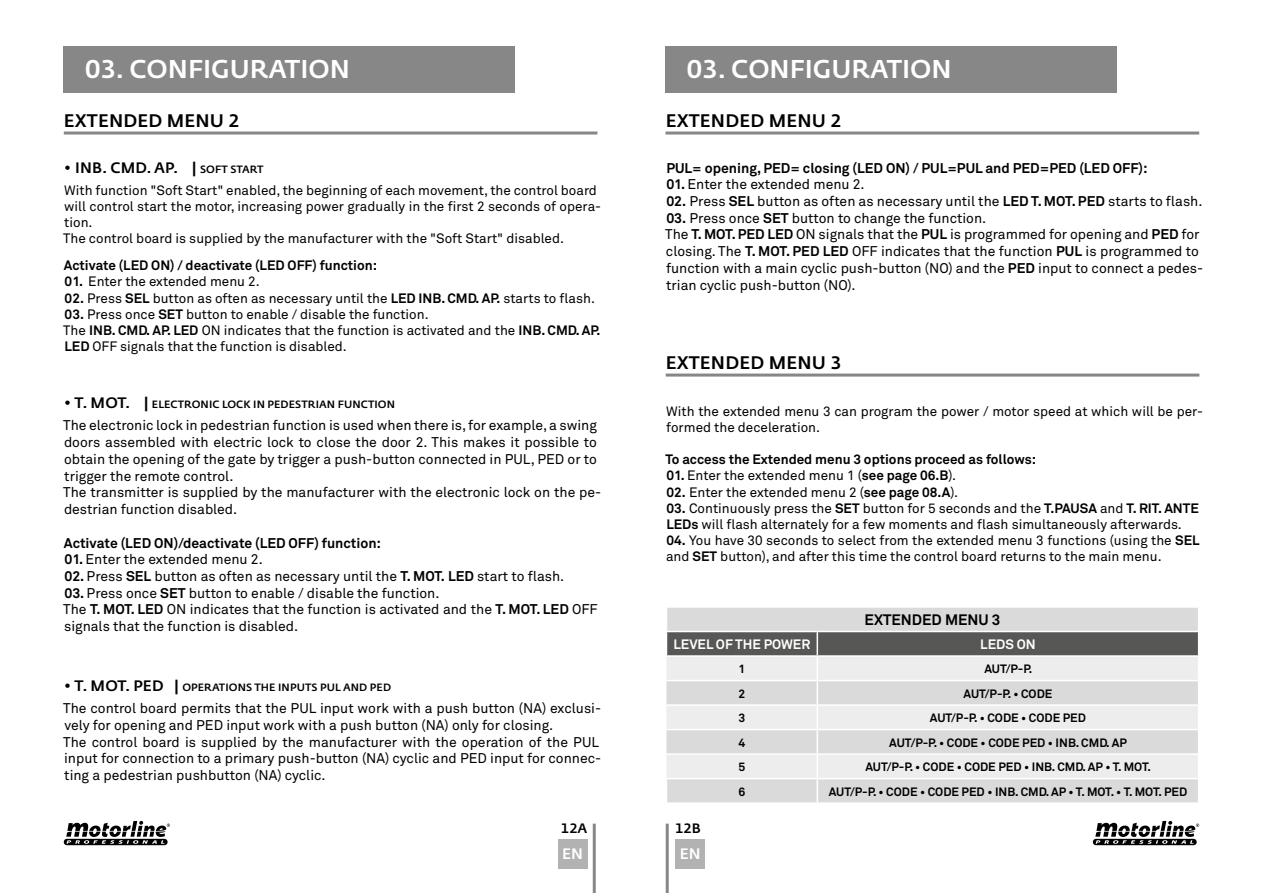
<style>
.page{position:relative;width:1263px;height:893px;background:#fff}
.page>*{position:absolute;margin:0;border:0;box-sizing:border-box;transform-origin:0 0}
.t1{font:500 25.5px "Fedra Sans Std";color:#fff}
.t2{font:500 18px "Fedra Sans Std";letter-spacing:.01em;color:#000}
.t3{font:500 15px "Fedra Sans Std";letter-spacing:.01em;color:#000}
.t4{font:700 15px "Akkurat Pro";color:#000}
.t5{font:500 15px "Fedra Sans Std";color:#fff}
.t6{font:13.95px/16.8px "Akkurat Pro";color:#000}
.t7{font:700 13.95px "Akkurat Pro";color:#000}
.t8{font:13.5px/16.2px "Akkurat Pro";color:#000}
.t9{font:700 13.5px "Akkurat Pro";color:#000}
.t10{font:700 13.5px "Akkurat Pro";color:#fff}
.t11{font:500 13.5px "Fedra Sans Std";color:#000}
.t12{font:700 12px "Akkurat Pro";color:#000}
.t13{font:500 10.5px "Fedra Sans Std";letter-spacing:.01em;color:#000}
.s1{font-size:10.5px}
.s2{font-weight:700}
.s3{font-size:15px}
</style>
<div class="page">
<div style="left:665px;top:47px;width:452px;height:46px;background:#878787"></div>
<div style="left:64px;top:47px;width:451px;height:46px;background:#878787"></div>
<hr style="left:665px;top:132px;width:534px;height:3px;background:#878787">
<hr style="left:64px;top:132px;width:533px;height:3px;background:#878787">
<hr style="left:593px;top:824px;width:3px;height:69px;background:#878787">
<hr style="left:666px;top:824px;width:3px;height:69px;background:#878787">
<div style="left:675px;top:839px;width:30px;height:30px;background:#b3b2b2"></div>
<div style="left:558px;top:839px;width:29px;height:30px;background:#b3b2b2"></div>
<svg style="left:666px;top:608px;width:533px;height:194px;background:#d3d3d3"></svg>
<hr style="left:666px;top:778px;width:151px;height:1px;background:#fff">
<hr style="left:817px;top:778px;width:382px;height:1px;background:#fff">
<hr style="left:666px;top:374px;width:533px;height:3px;background:#878787">
<svg style="left:1093px;top:821px;width:106px;height:24px"></svg>
<svg style="left:64px;top:821px;width:106px;height:24px"></svg>
<h1 class="t1" style="left:85px;top:53px;width:266px">03. CONFIGURATION</h1>
<h1 class="t1" style="left:687px;top:53px;width:266px">03. CONFIGURATION</h1>
<p class="t2" style="left:64px;top:110px;width:177px">EXTENDED MENU 2</p>
<p class="t2" style="left:666px;top:110px;width:177px">EXTENDED MENU 2</p>
<p class="t3" style="left:64px;top:159px;width:201px">• INB. CMD. AP. | <span class="s1">SOFT START</span></p>
<p class="t8" style="left:63px;top:182px;width:539px">With function "Soft Start" enabled, the beginning of each movement, the control board will control start the motor, increasing power gradually in the first 2 seconds of opera&shy;tion.<br>The control board is supplied by the manufacturer with the "Soft Start" disabled.</p>
<p class="t9" style="left:64px;top:257px;width:315px">Activate (LED ON) / deactivate (LED OFF) function:</p>
<p class="t8" style="left:65px;top:274px;width:197px"><span class="s2">01.</span> Enter the extended menu 2.</p>
<p class="t8" style="left:65px;top:290px;width:532px"><span class="s2">02.</span> Press <span class="s2">SEL</span> button as often as necessary until the <span class="s2">LED INB. CMD. AP.</span> starts to flash.</p>
<p class="t8" style="left:63px;top:306px;width:539px"><span class="s2">03.</span> Press once <span class="s2">SET</span> button to enable / disable the function.<br>The <span class="s2">INB. CMD. AP. LED</span> ON indicates that the function is activated and the <span class="s2">INB. CMD. AP.<br>LED</span> OFF signals that the function is disabled.</p>
<p class="t13" style="left:64px;top:398px;width:333px"><span class="s3">• T. MOT. |</span> ELECTRONIC LOCK IN PEDESTRIAN FUNCTION</p>
<p class="t6" style="left:63px;top:417px;width:539px">The electronic lock in pedestrian function is used when there is, for example, a swing doors assembled with electric lock to close the door 2. This makes it possible to obtain the opening of the gate by trigger a push-button connected in PUL, PED or to trigger the remote control.<br>The transmitter is supplied by the manufacturer with the electronic lock on the pe&shy;destrian function disabled.</p>
<p class="t7" style="left:64px;top:534px;width:319px">Activate (LED ON)/deactivate (LED OFF) function:</p>
<p class="t6" style="left:64px;top:551px;width:200px"><span class="s2">01.</span> Enter the extended menu 2.</p>
<p class="t6" style="left:64px;top:568px;width:501px"><span class="s2">02.</span> Press <span class="s2">SEL</span> button as often as necessary until the <span class="s2">T. MOT. LED</span> start to flash.</p>
<p class="t6" style="left:63px;top:585px;width:536px"><span class="s2">03.</span> Press once <span class="s2">SET</span> button to enable / disable the function.<br>The <span class="s2">T. MOT. LED</span> ON indicates that the function is activated and the <span class="s2">T. MOT. LED</span> OFF signals that the function is disabled.</p>
<p class="t13" style="left:64px;top:681px;width:329px"><span class="s3">• T. MOT. PED |</span> OPERATIONS THE INPUTS PUL AND PED</p>
<p class="t6" style="left:63px;top:700px;width:539px">The control board permits that the PUL input work with a push button (NA) exclusi&shy;vely for opening and PED input work with a push button (NA) only for closing.<br>The control board is supplied by the manufacturer with the operation of the PUL input for connection to a primary push-button (NA) cyclic and PED input for connec&shy;ting a pedestrian pushbutton (NA) cyclic.</p>
<p class="t7" style="left:666px;top:159px;width:483px">PUL= opening, PED= closing (LED ON) / PUL=PUL and PED=PED (LED OFF):</p>
<p class="t6" style="left:666px;top:176px;width:200px"><span class="s2">01.</span> Enter the extended menu 2.</p>
<p class="t6" style="left:666px;top:193px;width:538px"><span class="s2">02.</span> Press <span class="s2">SEL</span> button as often as necessary until the <span class="s2">LED T. MOT. PED</span> starts to flash.</p>
<p class="t6" style="left:665px;top:210px;width:539px"><span class="s2">03.</span> Press once <span class="s2">SET</span> button to change the function.<br>The <span class="s2">T. MOT. PED LED</span> ON signals that the <span class="s2">PUL</span> is programmed for opening and <span class="s2">PED</span> for closing. The <span class="s2">T. MOT. PED LED</span> OFF indicates that the function <span class="s2">PUL</span> is programmed to function with a main cyclic push-button (NO) and the <span class="s2">PED</span> input to connect a pedes&shy;trian cyclic push-button (NO).</p>
<p class="t2" style="left:666px;top:352px;width:177px">EXTENDED MENU 3</p>
<p class="t8" style="left:666px;top:403px;width:538px">With the extended menu 3 can program the power / motor speed at which will be per&shy;formed the deceleration.</p>
<p class="t9" style="left:665px;top:451px;width:372px">To access the Extended menu 3 options proceed as follows:</p>
<p class="t8" style="left:666px;top:468px;width:291px"><span class="s2">01.</span> Enter the extended menu 1 (<span class="s2">see page 06.B</span>).</p>
<p class="t8" style="left:666px;top:484px;width:293px"><span class="s2">02.</span> Enter the extended menu 2 (<span class="s2">see page 08.A</span>).</p>
<p class="t8" style="left:666px;top:500px;width:534px"><span class="s2">03.</span> Continuously press the <span class="s2">SET</span> button for 5 seconds and the <span class="s2">T.PAUSA</span> and <span class="s2">T. RIT. ANTE<br>LEDs</span> will flash alternately for a few moments and flash simultaneously afterwards.</p>
<p class="t8" style="left:666px;top:533px;width:535px"><span class="s2">04.</span> You have 30 seconds to select from the extended menu 3 functions (using the <span class="s2">SEL </span>and <span class="s2">SET</span> button), and after this time the control board returns to the main menu.</p>
<p class="t4" style="left:865px;top:610px;width:137px">EXTENDED MENU 3</p>
<p class="t10" style="left:673px;top:636px;width:138px">LEVEL OF THE POWER</p>
<p class="t10" style="left:980px;top:636px;width:57px">LEDS ON</p>
<p class="t12" style="left:738px;top:661px;width:8px">1</p>
<p class="t12" style="left:984px;top:661px;width:49px">AUT/P-P.</p>
<p class="t12" style="left:738px;top:686px;width:8px">2</p>
<p class="t12" style="left:963px;top:686px;width:90px">AUT/P-P. • CODE</p>
<p class="t12" style="left:738px;top:710px;width:8px">3</p>
<p class="t12" style="left:930px;top:710px;width:158px">AUT/P-P. • CODE • CODE PED</p>
<p class="t12" style="left:738px;top:735px;width:8px">4</p>
<p class="t12" style="left:889px;top:735px;width:239px">AUT/P-P. • CODE • CODE PED • INB. CMD. AP</p>
<p class="t12" style="left:738px;top:759px;width:8px">5</p>
<p class="t12" style="left:865px;top:759px;width:287px">AUT/P-P. • CODE • CODE PED • INB. CMD. AP • T. MOT.</p>
<p class="t12" style="left:738px;top:784px;width:8px">6</p>
<p class="t12" style="left:829px;top:784px;width:360px">AUT/P-P. • CODE • CODE PED • INB. CMD. AP • T. MOT. • T. MOT. PED</p>
<p class="t11" style="left:561px;top:820px;width:27px">12A</p>
<p class="t11" style="left:675px;top:820px;width:27px">12B</p>
<p class="t5" style="left:562px;top:845px;width:22px">EN</p>
<p class="t5" style="left:680px;top:845px;width:22px">EN</p>
</div>
